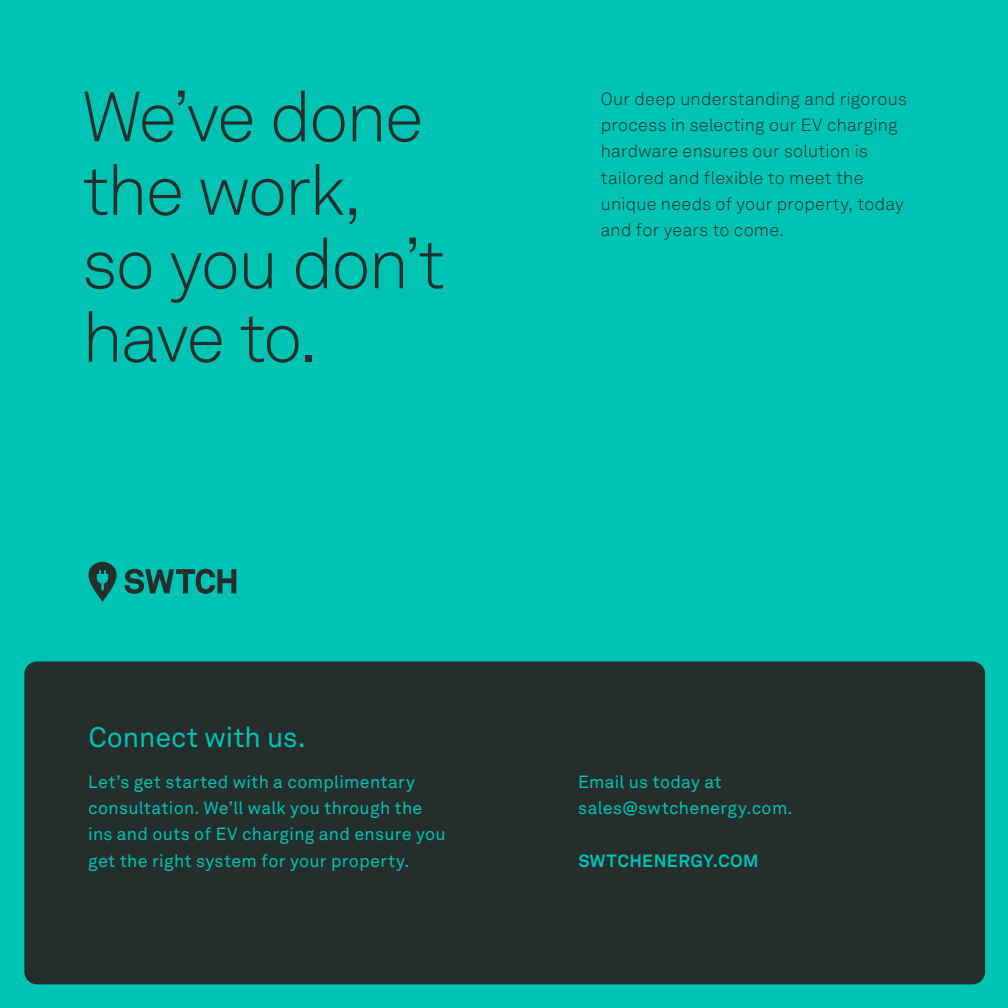
<style>
.page{position:relative;width:1008px;height:1008px;background:#fff}
.page>*{position:absolute;margin:0;border:0;box-sizing:border-box;transform-origin:0 0}
.t1{font:300 70px/73.5px "Akkurat LL";letter-spacing:-.035em;color:#262e2c}
.t2{font:28px "Akkurat LL";letter-spacing:-.005em;color:#00c3b3}
.t3{font:17.5px/26.2px "Akkurat LL";letter-spacing:.015em;color:#00c3b3}
.t4{font:300 17.5px/26.2px "Akkurat LL";letter-spacing:.015em;color:#262e2c}
.t5{font:700 17.5px "Akkurat LL";letter-spacing:.025em;color:#00c3b3}
</style>
<div class="page">
<div style="left:0;top:501px;width:9px;height:507px;background:#00c3b3"></div>
<img style="left:0;top:0;width:1px;height:501px">
<div style="left:1px;top:0;width:1007px;height:1008px;background:#00c3b3"></div>
<div style="left:24px;top:662px;width:961px;height:322px;background:#262e2c;border-radius:13px"></div>
<svg style="left:88px;top:562px;width:148px;height:40px"></svg>
<h1 class="t1" style="left:82px;top:78px;width:364px">We’ve done the work, so you don’t have to.</h1>
<p class="t4" style="left:601px;top:85px;width:308px">Our deep understanding and rigorous process in selecting our EV charging hardware ensures our solution is tailored and flexible to meet the unique needs of your property, today and for years to come.</p>
<h2 class="t2" style="left:88px;top:717px;width:219px">Connect with us.</h2>
<p class="t3" style="left:88px;top:768px;width:359px">Let’s get started with a complimentary consultation. We’ll walk you through the ins and outs of EV charging and ensure you get the right system for your property.</p>
<p class="t3" style="left:578px;top:768px;width:216px">Email us today at sales@swtchenergy.com.</p>
<p class="t5" style="left:578px;top:847px;width:182px">SWTCHENERGY.COM</p>
</div>
